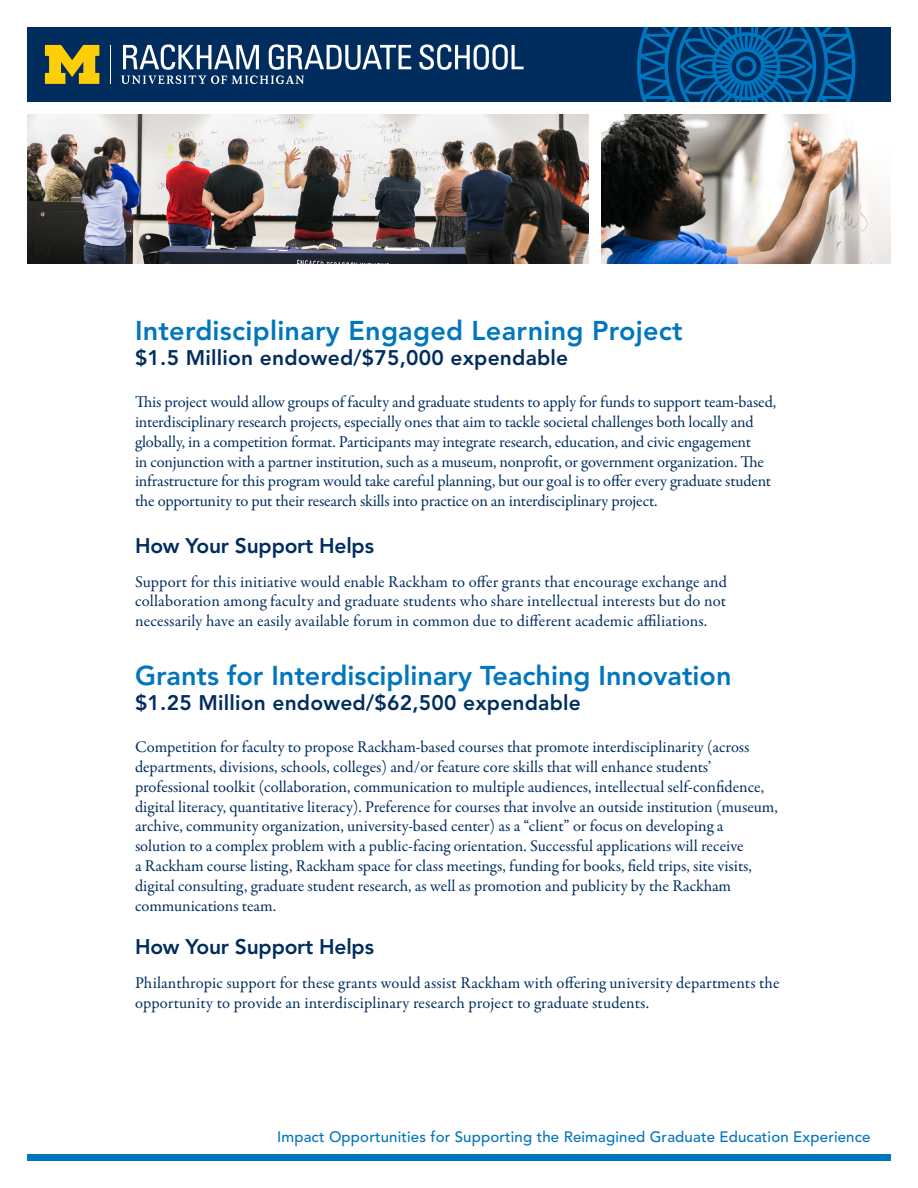
<style>
.page{position:relative;width:918px;height:1188px;background:#fff}
.page>*{position:absolute;margin:0;border:0;box-sizing:border-box;transform-origin:0 0}
.t1{font:800 27px "Avenir LT Std";color:#0076be}
.t2{font:800 21px "Avenir LT Std";letter-spacing:.01em;color:#002d5e}
.t3{font:800 21px "Avenir LT Std";letter-spacing:-.01em;color:#002d5e}
.t4{font:16.5px/19.8px "Garamond Premr Pro";letter-spacing:-.005em;color:#002d5e}
.t5{font:500 15px "Avenir LT Std";letter-spacing:.01em;color:#0076be}
</style>
<div class="page">
<div style="left:27px;top:1155px;width:864px;height:6px;background:#0076be"></div>
<div style="left:27px;top:27px;width:864px;height:75px;background:#002d5e"></div>
<svg style="left:419px;top:44px;width:105px;height:26px"></svg>
<hr style="left:110px;top:45px;width:1px;height:39px;background:#fff">
<svg style="left:45px;top:45px;width:54px;height:39px"></svg>
<svg style="left:121px;top:44px;width:290px;height:40px"></svg>
<svg style="left:637px;top:27px;width:218px;height:75px"></svg>
<img style="left:27px;top:114px;width:562px;height:150px">
<img style="left:602px;top:114px;width:289px;height:150px">
<p class="t1" style="left:135px;top:315px;width:549px">Interdisciplinary Engaged Learning Project</p>
<p class="t2" style="left:135px;top:346px;width:435px">$1.5 Million endowed/$75,000 expendable</p>
<p class="t4" style="left:135px;top:393px;width:643px">This project would allow groups of faculty and graduate students to apply for funds to support team-based, interdisciplinary research projects, especially ones that aim to tackle societal challenges both locally and globally, in a competition format. Participants may integrate research, education, and civic engagement<br>in conjunction with a partner institution, such as a museum, nonprofit, or government organization. The infrastructure for this program would take careful planning, but our goal is to offer every graduate student the opportunity to put their research skills into practice on an interdisciplinary project.</p>
<p class="t3" style="left:135px;top:533px;width:241px">How Your Support Helps</p>
<p class="t4" style="left:135px;top:572px;width:594px;text-align:justify">Support for this initiative would enable Rackham to offer grants that encourage exchange and collaboration among faculty and graduate students who share intellectual interests but do not necessarily have an easily available forum in common due to different academic affiliations.</p>
<p class="t1" style="left:135px;top:660px;width:598px">Grants for Interdisciplinary Teaching Innovation</p>
<p class="t2" style="left:135px;top:691px;width:447px">$1.25 Million endowed/$62,500 expendable</p>
<p class="t4" style="left:135px;top:738px;width:644px">Competition for faculty to propose Rackham-based courses that promote interdisciplinarity (across departments, divisions, schools, colleges) and/or feature core skills that will enhance students’ professional toolkit (collaboration, communication to multiple audiences, intellectual self-confidence, digital literacy, quantitative literacy). Preference for courses that involve an outside institution (museum, archive, community organization, university-based center) as a “client” or focus on developing a solution to a complex problem with a public-facing orientation. Successful applications will receive<br>a Rackham course listing, Rackham space for class meetings, funding for books, field trips, site visits, digital consulting, graduate student research, as well as promotion and publicity by the Rackham communications team.</p>
<p class="t3" style="left:135px;top:935px;width:241px">How Your Support Helps</p>
<p class="t4" style="left:135px;top:974px;width:646px">Philanthropic support for these grants would assist Rackham with offering university departments the opportunity to provide an interdisciplinary research project to graduate students.</p>
<p class="t5" style="left:277px;top:1128px;width:595px">Impact Opportunities for Supporting the Reimagined Graduate Education Experience</p>
</div>
